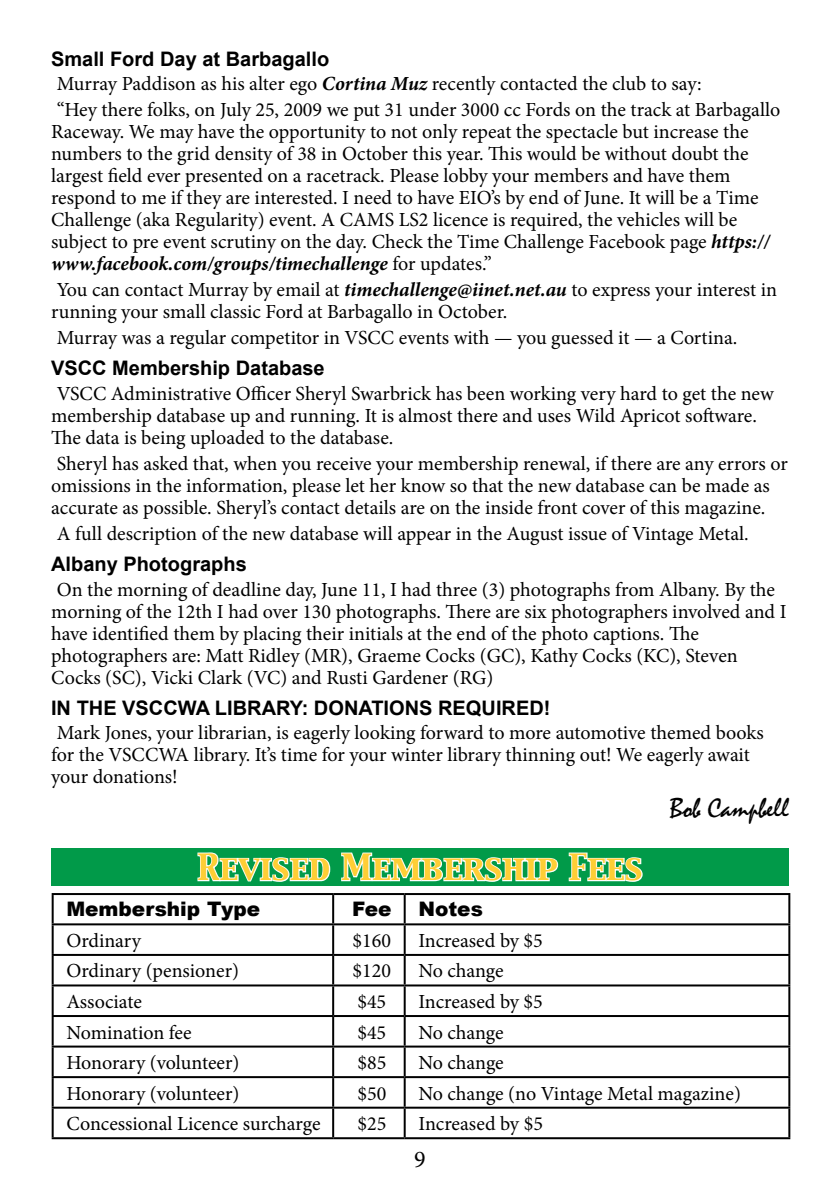
<style>
.page{position:relative;width:840px;height:1191px;background:#fff}
.page>*{position:absolute;margin:0;border:0;box-sizing:border-box;transform-origin:0 0}
.t1{font:32px "Capitals";color:#ffce35}
.t2{font:28px "Mistral";color:#000}
.t3{font:24px "Minion Pro";color:#000}
.t4{font:20px/22px "Minion Pro";letter-spacing:-.005em;color:#000}
.t5{font:700 20px "Arial";color:#000}
.t6{font:900 20px "Arial";color:#000}
.s1{font-weight:700;font-style:italic}
</style>
<div class="page">
<hr style="left:52px;top:893px;width:281px;height:2px;background:#000">
<hr style="left:52px;top:895px;width:2px;height:28px;background:#000">
<hr style="left:333px;top:893px;width:71px;height:2px;background:#000">
<hr style="left:332px;top:895px;width:2px;height:28px;background:#000">
<hr style="left:404px;top:893px;width:385px;height:2px;background:#000">
<hr style="left:403px;top:895px;width:2px;height:28px;background:#000">
<hr style="left:787px;top:895px;width:2px;height:28px;background:#000">
<hr style="left:52px;top:923px;width:281px;height:2px;background:#000">
<hr style="left:52px;top:925px;width:2px;height:29px;background:#000">
<hr style="left:333px;top:923px;width:71px;height:2px;background:#000">
<hr style="left:332px;top:925px;width:2px;height:29px;background:#000">
<hr style="left:404px;top:923px;width:385px;height:2px;background:#000">
<hr style="left:403px;top:925px;width:2px;height:29px;background:#000">
<hr style="left:787px;top:925px;width:2px;height:29px;background:#000">
<hr style="left:52px;top:954px;width:281px;height:2px;background:#000">
<hr style="left:52px;top:956px;width:2px;height:28px;background:#000">
<hr style="left:333px;top:954px;width:71px;height:2px;background:#000">
<hr style="left:332px;top:956px;width:2px;height:28px;background:#000">
<hr style="left:404px;top:954px;width:385px;height:2px;background:#000">
<hr style="left:403px;top:956px;width:2px;height:28px;background:#000">
<hr style="left:787px;top:956px;width:2px;height:28px;background:#000">
<hr style="left:52px;top:984px;width:281px;height:2px;background:#000">
<hr style="left:52px;top:986px;width:2px;height:29px;background:#000">
<hr style="left:333px;top:984px;width:71px;height:2px;background:#000">
<hr style="left:332px;top:986px;width:2px;height:29px;background:#000">
<hr style="left:404px;top:984px;width:385px;height:2px;background:#000">
<hr style="left:403px;top:986px;width:2px;height:29px;background:#000">
<hr style="left:787px;top:986px;width:2px;height:29px;background:#000">
<hr style="left:52px;top:1015px;width:281px;height:2px;background:#000">
<hr style="left:52px;top:1017px;width:2px;height:28px;background:#000">
<hr style="left:333px;top:1015px;width:71px;height:2px;background:#000">
<hr style="left:332px;top:1017px;width:2px;height:28px;background:#000">
<hr style="left:404px;top:1015px;width:385px;height:2px;background:#000">
<hr style="left:403px;top:1017px;width:2px;height:28px;background:#000">
<hr style="left:787px;top:1017px;width:2px;height:28px;background:#000">
<hr style="left:52px;top:1045px;width:281px;height:2px;background:#000">
<hr style="left:52px;top:1047px;width:2px;height:29px;background:#000">
<hr style="left:333px;top:1045px;width:71px;height:2px;background:#000">
<hr style="left:332px;top:1047px;width:2px;height:29px;background:#000">
<hr style="left:404px;top:1045px;width:385px;height:2px;background:#000">
<hr style="left:403px;top:1047px;width:2px;height:29px;background:#000">
<hr style="left:787px;top:1047px;width:2px;height:29px;background:#000">
<hr style="left:52px;top:1076px;width:281px;height:2px;background:#000">
<hr style="left:52px;top:1078px;width:2px;height:28px;background:#000">
<hr style="left:333px;top:1076px;width:71px;height:2px;background:#000">
<hr style="left:332px;top:1078px;width:2px;height:28px;background:#000">
<hr style="left:404px;top:1076px;width:385px;height:2px;background:#000">
<hr style="left:403px;top:1078px;width:2px;height:28px;background:#000">
<hr style="left:787px;top:1078px;width:2px;height:28px;background:#000">
<hr style="left:52px;top:1106px;width:281px;height:2px;background:#000">
<hr style="left:52px;top:1108px;width:2px;height:29px;background:#000">
<hr style="left:333px;top:1106px;width:71px;height:2px;background:#000">
<hr style="left:332px;top:1108px;width:2px;height:29px;background:#000">
<hr style="left:404px;top:1106px;width:385px;height:2px;background:#000">
<hr style="left:403px;top:1108px;width:2px;height:29px;background:#000">
<hr style="left:787px;top:1108px;width:2px;height:29px;background:#000">
<hr style="left:52px;top:1137px;width:281px;height:2px;background:#000">
<hr style="left:333px;top:1137px;width:71px;height:2px;background:#000">
<hr style="left:404px;top:1137px;width:385px;height:2px;background:#000">
<div style="left:52px;top:848px;width:736px;height:38px;background:#019a49"></div>
<svg style="left:197px;top:852px;width:134px;height:30px"></svg>
<svg style="left:341px;top:852px;width:218px;height:30px"></svg>
<svg style="left:568px;top:852px;width:75px;height:30px"></svg>
<p class="t5" style="left:51px;top:45px;width:279px">Small Ford Day at Barbagallo</p>
<p class="t4" style="left:57px;top:71px;width:724px;line-height:26px">Murray Paddison as his alter ego <span class="s1">Cortina Muz</span> recently contacted the club to say:<br>“Hey there folks, on July 25, 2009 we put 31 under 3000 cc Fords on the track at Barbagallo</p>
<p class="t4" style="left:51px;top:121px;width:720px">Raceway. We may have the opportunity to not only repeat the spectacle but increase the numbers to the grid density of 38 in October this year. This would be without doubt the largest field ever presented on a racetrack. Please lobby your members and have them respond to me if they are interested. I need to have EIO’s by end of June. It will be a Time Challenge (aka Regularity) event. A CAMS LS2 licence is required, the vehicles will be subject to pre event scrutiny on the day. Check the Time Challenge Facebook page <span class="s1">https:// www.facebook.com/groups/timechallenge</span> for updates.”</p>
<p class="t4" style="left:51px;top:279px;width:727px">You can contact Murray by email at <span class="s1">timechallenge@iinet.net.au</span> to express your interest in running your small classic Ford at Barbagallo in October.</p>
<p class="t4" style="left:57px;top:327px;width:681px">Murray was a regular competitor in VSCC events with — you guessed it — a Cortina.</p>
<p class="t5" style="left:51px;top:355px;width:275px">VSCC Membership Database</p>
<p class="t4" style="left:51px;top:383px;width:724px">VSCC Administrative Officer Sheryl Swarbrick has been working very hard to get the new membership database up and running. It is almost there and uses Wild Apricot software.<br>The data is being uploaded to the database.</p>
<p class="t4" style="left:51px;top:453px;width:738px">Sheryl has asked that, when you receive your membership renewal, if there are any errors or omissions in the information, please let her know so that the new database can be made as accurate as possible. Sheryl’s contact details are on the inside front cover of this magazine.</p>
<p class="t4" style="left:57px;top:523px;width:693px">A full description of the new database will appear in the August issue of Vintage Metal.</p>
<p class="t5" style="left:51px;top:550px;width:197px">Albany Photographs</p>
<p class="t4" style="left:51px;top:578px;width:736px">On the morning of deadline day, June 11, I had three (3) photographs from Albany. By the morning of the 12th I had over 130 photographs. There are six photographers involved and I have identified them by placing their initials at the end of the photo captions. The photographers are: Matt Ridley (MR), Graeme Cocks (GC), Kathy Cocks (KC), Steven Cocks (SC), Vicki Clark (VC) and Rusti Gardener (RG)</p>
<p class="t5" style="left:51px;top:694px;width:500px">IN THE VSCCWA LIBRARY: DONATIONS REQUIRED!</p>
<p class="t4" style="left:51px;top:722px;width:713px">Mark Jones, your librarian, is eagerly looking forward to more automotive themed books for the VSCCWA library. It’s time for your winter library thinning out! We eagerly await your donations!</p>
<h2 class="t2" style="left:669px;top:793px;width:120px">Bob Campbell</h2>
<h1 class="t1" style="left:197px;top:845px;width:446px">Revised Membership Fees</h1>
<p class="t6" style="left:66px;top:894px;width:195px">Membership Type</p>
<p class="t6" style="left:352px;top:894px;width:41px">Fee</p>
<p class="t6" style="left:418px;top:894px;width:66px">Notes</p>
<p class="t4" style="left:66px;top:929px;width:76px">Ordinary</p>
<p class="t4" style="left:352px;top:929px;width:40px">$160</p>
<p class="t4" style="left:418px;top:929px;width:126px">Increased by $5</p>
<p class="t4" style="left:66px;top:960px;width:174px">Ordinary (pensioner)</p>
<p class="t4" style="left:352px;top:960px;width:40px">$120</p>
<p class="t4" style="left:418px;top:960px;width:87px">No change</p>
<p class="t4" style="left:66px;top:990px;width:77px">Associate</p>
<p class="t4" style="left:357px;top:990px;width:30px">$45</p>
<p class="t4" style="left:418px;top:990px;width:126px">Increased by $5</p>
<p class="t4" style="left:66px;top:1021px;width:127px">Nomination fee</p>
<p class="t4" style="left:357px;top:1021px;width:30px">$45</p>
<p class="t4" style="left:418px;top:1021px;width:87px">No change</p>
<p class="t4" style="left:66px;top:1051px;width:174px">Honorary (volunteer)</p>
<p class="t4" style="left:357px;top:1051px;width:30px">$85</p>
<p class="t4" style="left:418px;top:1051px;width:87px">No change</p>
<p class="t4" style="left:66px;top:1082px;width:174px">Honorary (volunteer)</p>
<p class="t4" style="left:357px;top:1082px;width:30px">$50</p>
<p class="t4" style="left:418px;top:1082px;width:324px">No change (no Vintage Metal magazine)</p>
<p class="t4" style="left:66px;top:1113px;width:255px">Concessional Licence surcharge</p>
<p class="t4" style="left:357px;top:1113px;width:30px">$25</p>
<p class="t4" style="left:418px;top:1113px;width:126px">Increased by $5</p>
<p class="t3" style="left:414px;top:1143px;width:13px">9</p>
</div>
